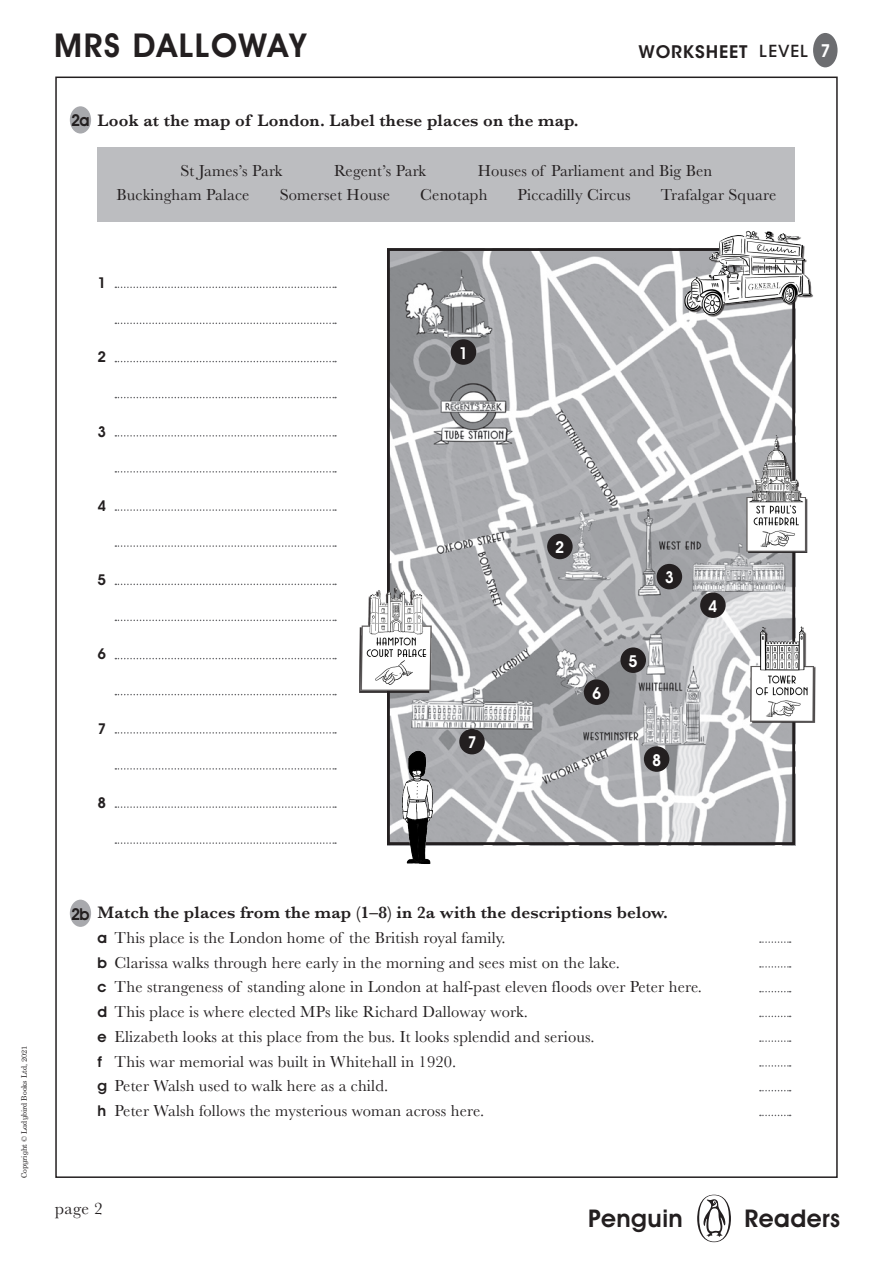
<style>
.page{position:relative;width:893px;height:1263px;background:#fff}
.page>*{position:absolute;margin:0;border:0;box-sizing:border-box;transform-origin:0 0}
.t1{font:600 33px "Avant Garde IT Cby BT";letter-spacing:.05em;color:#231f20}
.t2{font:600 24.6px "Avant Garde IT Cby BT";letter-spacing:.02em;color:#231f20}
.t3{font:600 18px "Avant Garde IT Cby BT";color:#fff}
._05b_HEADING{font:600 17.25px "Baskerville";letter-spacing:.01em;color:#231f20}
.t4{font:600 17.25px "ITC Avant Garde Std";letter-spacing:.05em;color:#231f20}
.t5{font:17.25px "Baskerville";color:#231f20}
._05_BODY{font:16.5px "Baskerville";letter-spacing:.01em;color:#231f20}
.BODY_TEXT{font:600 16.5px "Avant Garde IT Cby BT";color:#fff;scale:.96 1}
.BODY_TEXT-2{font:600 16.5px "Avant Garde IT Cby BT";color:#231f20;scale:.96 1}
._05_BODY-2{font:600 15px "Avant Garde IT Cby BT";color:#231f20}
.t6{font:7.5px "Century Schlbk Penguin Inf";color:#231f20}
.s1{font-weight:500;font-size:16.5px}
.s2{font-family:"Avant Garde IT Cby BT";font-weight:600;font-size:15px}
</style>
<div class="page">
<div style="left:697px;top:1195px;width:34px;height:47px;background:#231f20;border-radius:50%"></div>
<svg style="left:699px;top:1195px;width:30px;height:46px"></svg>
<div style="left:813px;top:33px;width:24px;height:34px;background:#6c6d70;border-radius:50%"></div>
<div style="left:98px;top:148px;width:697px;height:74px;background:#bcbdc0"></div>
<svg style="left:760px;top:941px;width:31px;height:2px"></svg>
<svg style="left:760px;top:966px;width:31px;height:2px"></svg>
<svg style="left:760px;top:991px;width:31px;height:1px"></svg>
<svg style="left:760px;top:1016px;width:31px;height:1px"></svg>
<svg style="left:760px;top:1040px;width:31px;height:2px"></svg>
<svg style="left:760px;top:1065px;width:31px;height:2px"></svg>
<svg style="left:760px;top:1090px;width:31px;height:1px"></svg>
<svg style="left:760px;top:1115px;width:31px;height:1px"></svg>
<div style="left:70px;top:106px;width:21px;height:28px;background:#a8a9ad;border-radius:50%"></div>
<div style="left:70px;top:900px;width:21px;height:27px;background:#a8a9ad;border-radius:50%"></div>
<img style="left:391px;top:252px;width:400px;height:589px">
<div style="left:387px;top:248px;width:408px;height:597px;border:3px solid #231f20"></div>
<img style="left:359px;top:564px;width:100px;height:155px">
<img style="left:736px;top:435px;width:72px;height:128px">
<img style="left:741px;top:617px;width:75px;height:118px">
<img style="left:387px;top:732px;width:69px;height:132px">
<img style="left:677px;top:230px;width:136px;height:95px">
<svg style="left:115px;top:287px;width:221px;height:1px"></svg>
<svg style="left:115px;top:323px;width:221px;height:1px"></svg>
<svg style="left:115px;top:361px;width:221px;height:1px"></svg>
<svg style="left:115px;top:397px;width:221px;height:1px"></svg>
<svg style="left:115px;top:435px;width:221px;height:2px"></svg>
<svg style="left:115px;top:471px;width:221px;height:2px"></svg>
<svg style="left:115px;top:509px;width:221px;height:2px"></svg>
<svg style="left:115px;top:545px;width:221px;height:2px"></svg>
<svg style="left:115px;top:584px;width:221px;height:1px"></svg>
<svg style="left:115px;top:620px;width:221px;height:1px"></svg>
<svg style="left:115px;top:658px;width:221px;height:1px"></svg>
<svg style="left:115px;top:694px;width:221px;height:1px"></svg>
<svg style="left:115px;top:732px;width:221px;height:2px"></svg>
<svg style="left:115px;top:768px;width:221px;height:2px"></svg>
<svg style="left:115px;top:806px;width:221px;height:2px"></svg>
<svg style="left:115px;top:842px;width:221px;height:2px"></svg>
<div style="left:451px;top:339px;width:25px;height:26px;background:#231f20;border-radius:50%"></div>
<div style="left:547px;top:534px;width:26px;height:25px;background:#231f20;border-radius:50%"></div>
<div style="left:657px;top:564px;width:25px;height:25px;background:#231f20;border-radius:50%"></div>
<div style="left:700px;top:592px;width:26px;height:26px;background:#231f20;border-radius:50%"></div>
<div style="left:620px;top:647px;width:26px;height:26px;background:#231f20;border-radius:50%"></div>
<div style="left:584px;top:679px;width:25px;height:26px;background:#231f20;border-radius:50%"></div>
<div style="left:459px;top:729px;width:26px;height:25px;background:#231f20;border-radius:50%"></div>
<div style="left:644px;top:746px;width:25px;height:26px;background:#231f20;border-radius:50%"></div>
<h1 class="t1" style="left:54px;top:26px;width:253px">MRS DALLOWAY</h1>
<p class="t3" style="left:820px;top:40px;width:12px">7</p>
<p class="t4" style="left:639px;top:41px;width:171px">WORKSHEET <span class="s1">LEVEL</span></p>
<p class="BODY_TEXT-2" style="left:71px;top:110px;width:21px">2a</p>
<p class="_05b_HEADING" style="left:98px;top:108px;width:482px">Look at the map of London. Label these places on the map.</p>
<p class="_05_BODY" style="left:180px;top:160px;width:104px">St James’s Park</p>
<p class="_05_BODY" style="left:334px;top:160px;width:93px">Regent’s Park</p>
<p class="_05_BODY" style="left:478px;top:160px;width:236px">Houses of Parliament and Big Ben</p>
<p class="_05_BODY" style="left:116px;top:184px;width:135px">Buckingham Palace</p>
<p class="_05_BODY" style="left:280px;top:184px;width:112px">Somerset House</p>
<p class="_05_BODY" style="left:420px;top:184px;width:69px">Cenotaph</p>
<p class="_05_BODY" style="left:518px;top:184px;width:115px">Piccadilly Circus</p>
<p class="_05_BODY" style="left:661px;top:184px;width:117px">Trafalgar Square</p>
<p class="_05_BODY-2" style="left:98px;top:274px;width:10px">1</p>
<p class="_05_BODY-2" style="left:98px;top:348px;width:10px">2</p>
<p class="_05_BODY-2" style="left:98px;top:422px;width:10px">3</p>
<p class="_05_BODY-2" style="left:98px;top:496px;width:10px">4</p>
<p class="_05_BODY-2" style="left:98px;top:571px;width:10px">5</p>
<p class="_05_BODY-2" style="left:98px;top:645px;width:10px">6</p>
<p class="_05_BODY-2" style="left:98px;top:719px;width:10px">7</p>
<p class="_05_BODY-2" style="left:98px;top:793px;width:10px">8</p>
<p class="BODY_TEXT" style="left:459px;top:343px;width:11px">1</p>
<p class="BODY_TEXT" style="left:467px;top:732px;width:11px">7</p>
<p class="BODY_TEXT" style="left:555px;top:537px;width:11px">2</p>
<p class="BODY_TEXT" style="left:665px;top:567px;width:11px">3</p>
<p class="BODY_TEXT" style="left:592px;top:683px;width:11px">6</p>
<p class="BODY_TEXT" style="left:629px;top:651px;width:11px">5</p>
<p class="BODY_TEXT" style="left:652px;top:750px;width:11px">8</p>
<p class="BODY_TEXT" style="left:708px;top:596px;width:11px">4</p>
<p class="t6" style="left:19px;top:1178px;width:134px;rotate:-90deg">Copyright © Ladybird Books Ltd, 2021</p>
<p class="BODY_TEXT-2" style="left:71px;top:904px;width:21px">2b</p>
<p class="_05b_HEADING" style="left:98px;top:900px;width:572px">Match the places from the map (1–8) in 2a with the descriptions below.</p>
<p class="_05_BODY" style="left:98px;top:927px;width:409px"><span class="s2">a</span> This place is the London home of the British royal family.</p>
<p class="_05_BODY" style="left:98px;top:952px;width:524px"><span class="s2">b</span> Clarissa walks through here early in the morning and sees mist on the lake.</p>
<p class="_05_BODY" style="left:98px;top:976px;width:606px"><span class="s2">c</span> The strangeness of standing alone in London at half-past eleven floods over Peter here.</p>
<p class="_05_BODY" style="left:98px;top:1001px;width:432px"><span class="s2">d</span> This place is where elected MPs like Richard Dalloway work.</p>
<p class="_05_BODY" style="left:98px;top:1026px;width:499px"><span class="s2">e</span> Elizabeth looks at this place from the bus. It looks splendid and serious.</p>
<p class="_05_BODY" style="left:98px;top:1051px;width:360px"><span class="s2">f</span> This war memorial was built in Whitehall in 1920.</p>
<p class="_05_BODY" style="left:98px;top:1075px;width:292px"><span class="s2">g</span> Peter Walsh used to walk here as a child.</p>
<p class="_05_BODY" style="left:98px;top:1100px;width:388px"><span class="s2">h</span> Peter Walsh follows the mysterious woman across here.</p>
<p class="t5" style="left:55px;top:1197px;width:49px">page 2</p>
<h2 class="t2" style="left:588px;top:1203px;width:96px">Penguin</h2>
<h2 class="t2" style="left:744px;top:1203px;width:97px">Readers</h2>
</div>
